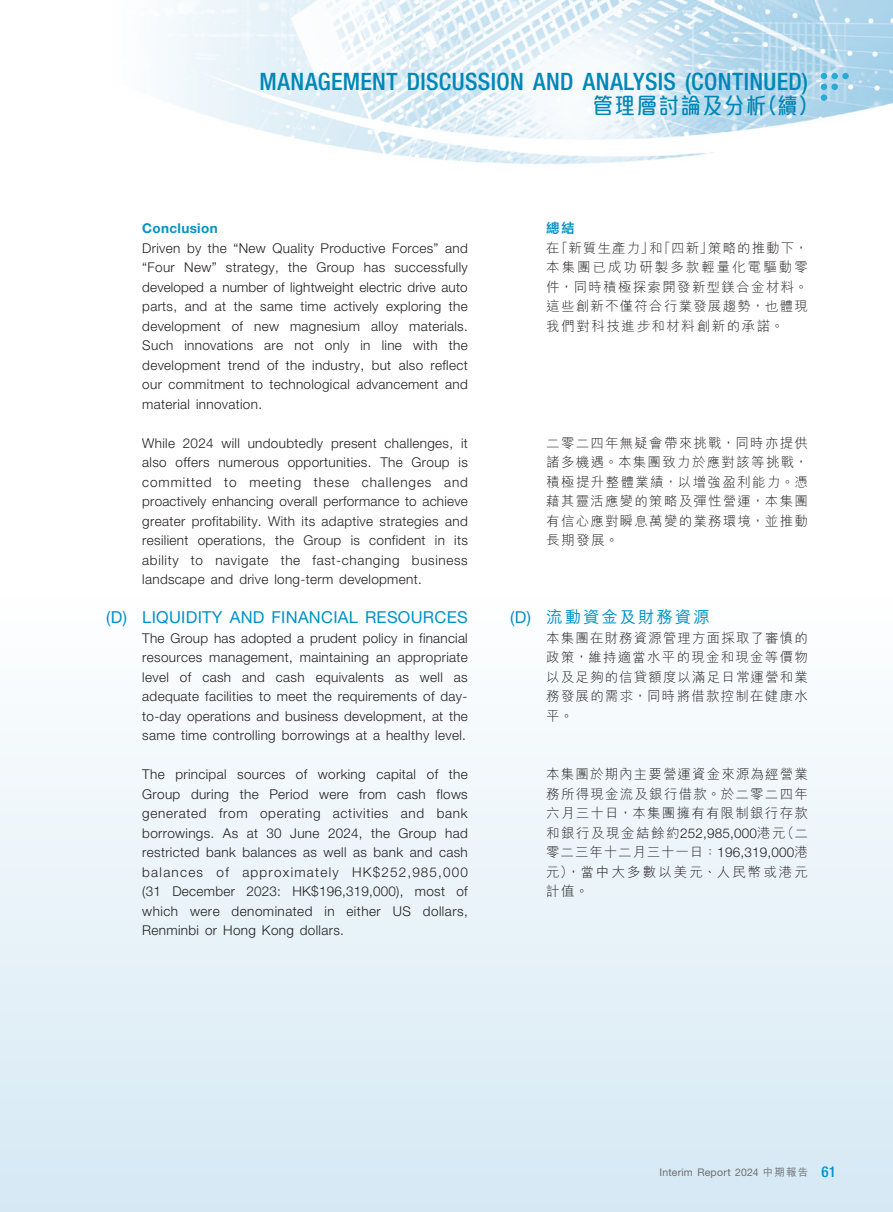
<style>
.page{position:relative;width:893px;height:1212px;background:#fff}
.page>*{position:absolute;margin:0;border:0;box-sizing:border-box;transform-origin:0 0}
.t1{font:500 condensed 24px "Helvetica Neue LT Std";letter-spacing:.015em;color:#0087b7}
.t2{font:500 22.5px "M Elle HK";letter-spacing:.085em;color:#0087b7;scale:.9 1}
._03_H1{font:16.5px "Helvetica Neue LT Std";letter-spacing:.015em;color:#0093c8}
._03_H1-2{font:500 16.5px "M Hei HK";letter-spacing:.115em;color:#0093c8}
._01_Body_Text{font:300 13.5px/19.5px "Helvetica Neue LT Std";letter-spacing:.025em;color:#231f20;text-align:justify}
._01_Body_Text-2{font:300 13.5px/19.5px "M Hei HK";letter-spacing:.09em;color:#231f20;text-align:justify}
._05_____H3{font:700 13.5px "Helvetica Neue LT Std";letter-spacing:.025em;color:#0093c8}
._05_____H3-2{font:800 13.5px "C Hei 2 HK";color:#0093c8}
.t3{font:10.5px "Helvetica Neue LT Std";letter-spacing:.02em;color:#6c6d70}
.s1{font-family:"Helvetica Neue LT Std";font-weight:400}
.s2{font-family:"Helvetica Neue LT Std"}
.s3{font-family:"M Hei HK";font-weight:500}
.s4{font-weight:500;font-stretch:condensed;font-size:15px;color:#0093c8}
</style>
<div class="page">
<img style="left:163px;top:0;width:730px;height:164px">
<div style="left:842px;top:73px;width:7px;height:6px;background:#2aaad5;border-radius:50%"></div>
<div style="left:821px;top:94px;width:6px;height:7px;background:#2aaad5;border-radius:50%"></div>
<svg style="left:821px;top:73px;width:6px;height:17px"></svg>
<div style="left:831px;top:73px;width:7px;height:6px;background:#2aaad5;border-radius:50%"></div>
<div style="left:831px;top:84px;width:7px;height:6px;background:#2aaad5;border-radius:50%"></div>
<div style="left:0;top:595px;width:893px;height:617px;background:linear-gradient(to bottom,#fefefe,#d5e8f4)"></div>
<h1 class="t1" style="left:259px;top:67px;width:550px">MANAGEMENT DISCUSSION AND ANALYSIS (CONTINUED)</h1>
<h2 class="t2" style="left:593px;top:90px;width:252px">管理層討論及分析（續）</h2>
<p class="_05_____H3" style="left:142px;top:220px;width:77px">Conclusion</p>
<p class="_01_Body_Text" style="left:142px;top:238px;width:327px">Driven by the “New Quality Productive Forces” and “Four New” strategy, the Group has successfully developed a number of lightweight electric drive auto parts, and at the same time actively exploring the development of new magnesium alloy materials.<br>Such innovations are not only in line with the development trend of the industry, but also reflect our commitment to technological advancement and material innovation.</p>
<p class="_01_Body_Text" style="left:142px;top:433px;width:327px">While 2024 will undoubtedly present challenges, it also offers numerous opportunities. The Group is committed to meeting these challenges and proactively enhancing overall performance to achieve greater profitability. With its adaptive strategies and resilient operations, the Group is confident in its ability to navigate the fast-changing business landscape and drive long-term development.</p>
<p class="_03_H1" style="left:106px;top:607px;width:363px">(D) LIQUIDITY AND FINANCIAL RESOURCES</p>
<p class="_01_Body_Text" style="left:142px;top:628px;width:327px">The Group has adopted a prudent policy in financial resources management, maintaining an appropriate level of cash and cash equivalents as well as adequate facilities to meet the requirements of day&shy;to-day operations and business development, at the same time controlling borrowings at a healthy level.</p>
<p class="_01_Body_Text" style="left:142px;top:764px;width:327px">The principal sources of working capital of the Group during the Period were from cash flows generated from operating activities and bank borrowings. As at 30 June 2024, the Group had restricted bank balances as well as bank and cash balances of approximately HK$252,985,000 (31 December 2023: HK$196,319,000), most of which were denominated in either US dollars, Renminbi or Hong Kong dollars.</p>
<p class="_05_____H3-2" style="left:546px;top:219px;width:30px">總結</p>
<p class="_01_Body_Text-2" style="left:546px;top:237px;width:263px">在「新質生產力」和「四新」策略的推動下，本集團已成功研製多款輕量化電驅動零件，同時積極探索開發新型鎂合金材料。這些創新不僅符合行業發展趨勢，也體現我們對科技進步和材料創新的承諾。</p>
<p class="_01_Body_Text-2" style="left:546px;top:432px;width:263px">二零二四年無疑會帶來挑戰，同時亦提供諸多機遇。本集團致力於應對該等挑戰，積極提升整體業績，以增強盈利能力。憑藉其靈活應變的策略及彈性營運，本集團有信心應對瞬息萬變的業務環境，並推動長期發展。</p>
<p class="_03_H1-2" style="left:510px;top:605px;width:201px"><span class="s1">(D)</span> 流動資金及財務資源</p>
<p class="_01_Body_Text-2" style="left:546px;top:627px;width:263px">本集團在財務資源管理方面採取了審慎的政策，維持適當水平的現金和現金等價物以及足夠的信貸額度以滿足日常運營和業務發展的需求，同時將借款控制在健康水平。</p>
<p class="_01_Body_Text-2" style="left:546px;top:764px;width:263px">本集團於期內主要營運資金來源為經營業務所得現金流及銀行借款。於二零二四年六月三十日，本集團擁有有限制銀行存款和銀行及現金結餘約<span class="s2">252,985,000</span>港元（二零二三年十二月三十一日：<span class="s2">196,319,000</span>港元），當中大多數以美元、人民幣或港元計值。</p>
<p class="t3" style="left:660px;top:1166px;width:178px">Interim Report 2024 <span class="s3">中期報告</span> <span class="s4">61</span></p>
</div>
